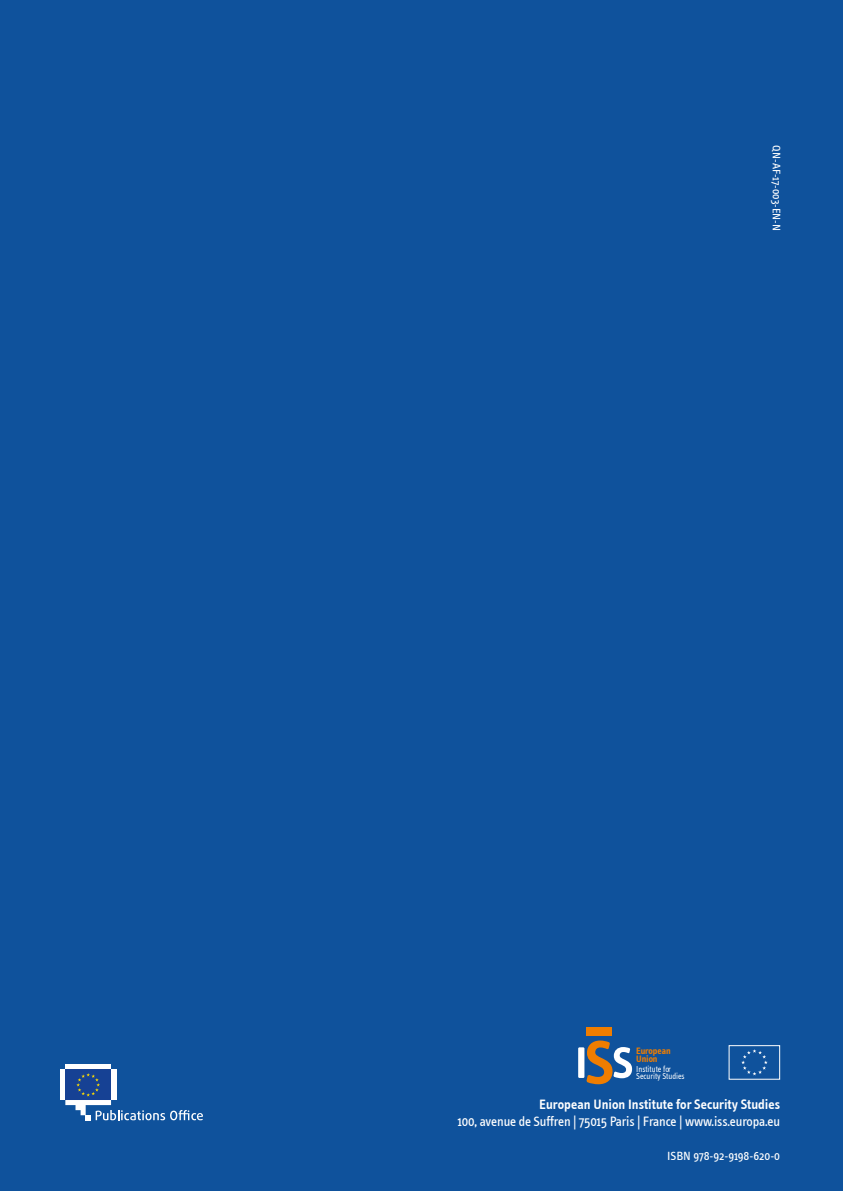
<style>
.page{position:relative;width:844px;height:1191px;background:#fff}
.page>*{position:absolute;margin:0;border:0;box-sizing:border-box;transform-origin:0 0}
.t1{font:14px "Info Text";letter-spacing:-.01em;color:#fff}
.t2{font:600 14px "Info Text";color:#fff}
.t3{font:12.25px "Info Text";letter-spacing:-.005em;color:#fff}
.t4{font:11.2px "Info Text";color:#fff}
.t5{font:700 9.62px/7.7px "Info Text";color:#ef7d00}
.t6{font:8.92px/7.7px "Info Text";color:#fff;scale:.9 1}
</style>
<div class="page">
<div style="left:0;top:0;width:842px;height:1191px;background:#0f529c"></div>
<div style="left:586px;top:1027px;width:26px;height:8px;background:#ef7d00"></div>
<div style="left:578px;top:1047px;width:6px;height:31px;background:#fff"></div>
<svg style="left:586px;top:1040px;width:46px;height:44px"></svg>
<div style="left:728px;top:1045px;width:52px;height:34px;border:1px solid #fff"></div>
<svg style="left:741px;top:1049px;width:26px;height:26px"></svg>
<div style="left:65px;top:1064px;width:46px;height:5px;background:#fff"></div>
<div style="left:111px;top:1069px;width:5px;height:31px;background:#fff"></div>
<div style="left:60px;top:1069px;width:5px;height:31px;background:#fff"></div>
<div style="left:65px;top:1069px;width:46px;height:31px;background:#164194"></div>
<svg style="left:65px;top:1073px;width:138px;height:47px"></svg>
<p class="t4" style="left:782px;top:145px;width:87px;rotate:90deg">QN-AF-17-003-EN-N</p>
<p class="t5" style="left:636px;top:1047px;width:36px">European<br>Union</p>
<p class="t6" style="left:636px;top:1065px;width:55px">Institute for<br>Security Studies</p>
<p class="t2" style="left:539px;top:1095px;width:242px">European Union Institute for Security Studies</p>
<p class="t1" style="left:457px;top:1113px;width:324px">100, avenue de Suffren | 75015 Paris | France | www.iss.europa.eu</p>
<p class="t3" style="left:667px;top:1149px;width:114px">ISBN 978-92-9198-620-0</p>
</div>
